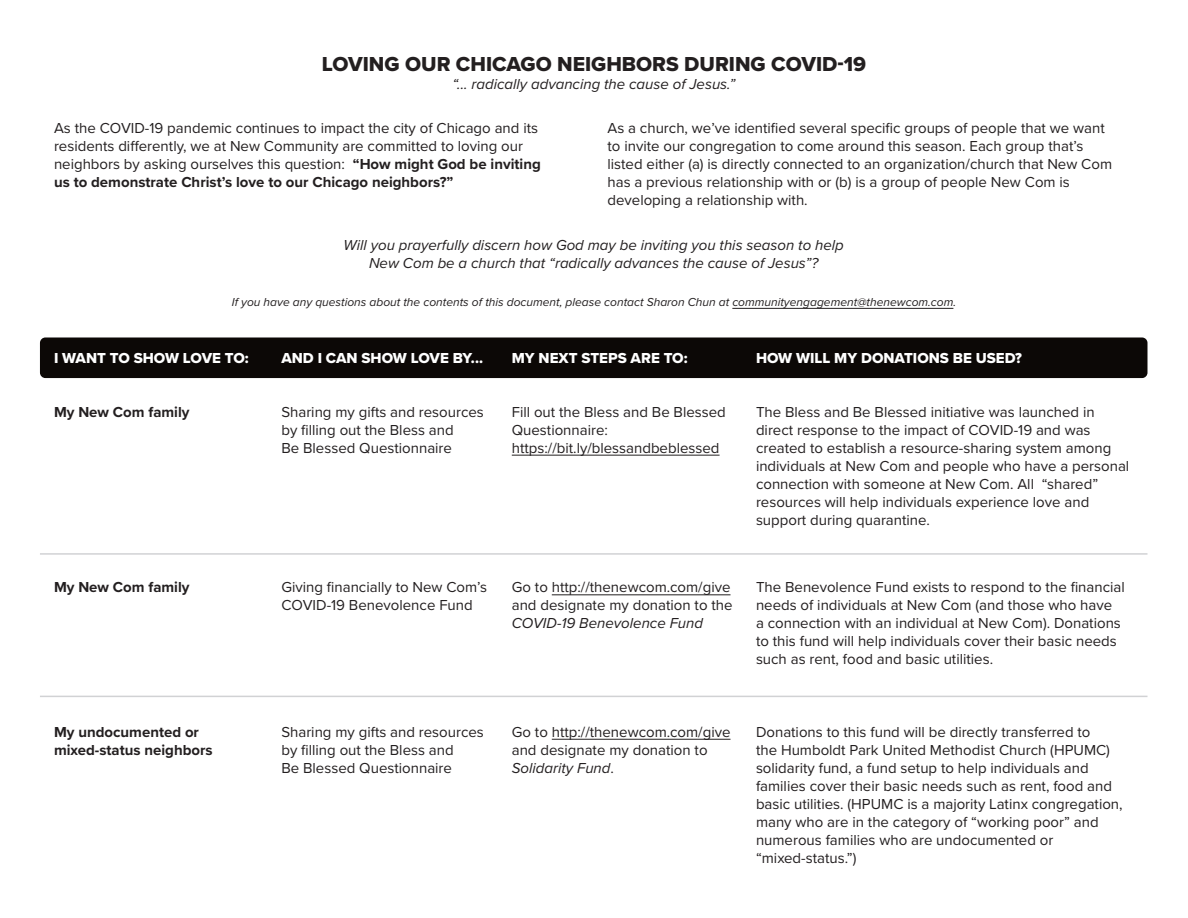
<style>
.page{position:relative;width:1188px;height:918px;background:#fff}
.page>*{position:absolute;margin:0;border:0;box-sizing:border-box;transform-origin:0 0}
.t1{font:21px "Proxima Nova Extrabld";color:#231f20}
.t2{font:15px/18px "Proxima Nova";color:#231f20}
.t3{font:italic 15px/18px "Proxima Nova";color:#231f20;text-align:center}
.t4{font:700 15px/18px "Proxima Nova";color:#231f20}
.t5{font:15px "Proxima Nova Extrabld";color:#fff}
.t6{font:15px "Proxima Nova Extrabld";letter-spacing:-.02em;color:#fff}
.t7{font:italic 12px "Proxima Nova";color:#231f20}
.s1{font-weight:700}
.s2{font-style:italic}
</style>
<div class="page">
<div style="left:40px;top:338px;width:1108px;height:40px;background:#0c0806;border-radius:5px"></div>
<hr style="left:512px;top:455px;width:208px;height:1px;background:#231f20">
<hr style="left:552px;top:594px;width:179px;height:1px;background:#231f20">
<hr style="left:552px;top:739px;width:179px;height:1px;background:#231f20">
<hr style="left:40px;top:553px;width:1107px;height:2px;background:#d1d2d4">
<hr style="left:40px;top:696px;width:1107px;height:1px;background:#d1d2d4">
<hr style="left:732px;top:308px;width:221px;height:1px;background:#231f20">
<h1 class="t1" style="left:322px;top:48px;width:546px">LOVING OUR CHICAGO NEIGHBORS DURING COVID-19</h1>
<p class="t3" style="left:453px;top:74px;width:284px">“... radically advancing the cause of Jesus.”</p>
<p class="t2" style="left:54px;top:119px;width:488px">As the COVID-19 pandemic continues to impact the city of Chicago and its residents differently, we at New Community are committed to loving our neighbors by asking ourselves this question: <span class="s1">“How might God be inviting us to demonstrate Christ’s love to our Chicago neighbors?”</span></p>
<p class="t2" style="left:608px;top:119px;width:506px">As a church, we’ve identified several specific groups of people that we want to invite our congregation to come around this season. Each group that’s listed either (a) is directly connected to an organization/church that New Com has a previous relationship with or (b) is a group of people New Com is developing a relationship with.</p>
<p class="t3" style="left:344px;top:236px;width:502px">Will you prayerfully discern how God may be inviting you this season to help<br>New Com be a church that “radically advances the cause of Jesus”?</p>
<p class="t7" style="left:232px;top:294px;width:726px">If you have any questions about the contents of this document, please contact Sharon Chun at communityengagement@thenewcom.com.</p>
<p class="t6" style="left:54px;top:347px;width:196px">I WANT TO SHOW LOVE TO:</p>
<p class="t5" style="left:281px;top:347px;width:203px">AND I CAN SHOW LOVE BY...</p>
<p class="t5" style="left:512px;top:347px;width:177px">MY NEXT STEPS ARE TO:</p>
<p class="t5" style="left:756px;top:347px;width:268px">HOW WILL MY DONATIONS BE USED?</p>
<p class="t4" style="left:54px;top:402px;width:137px">My New Com family</p>
<p class="t2" style="left:281px;top:402px;width:204px">Sharing my gifts and resources by filling out the Bless and<br>Be Blessed Questionnaire</p>
<p class="t2" style="left:512px;top:402px;width:216px">Fill out the Bless and Be Blessed<br>Questionnaire: https://bit.ly/blessandbeblessed</p>
<p class="t2" style="left:756px;top:402px;width:375px">The Bless and Be Blessed initiative was launched in direct response to the impact of COVID-19 and was created to establish a resource-sharing system among individuals at New Com and people who have a personal connection with someone at New Com. All “shared” resources will help individuals experience love and support during quarantine.</p>
<p class="t4" style="left:54px;top:578px;width:137px">My New Com family</p>
<p class="t2" style="left:281px;top:578px;width:207px">Giving financially to New Com’s<br>COVID-19 Benevolence Fund</p>
<p class="t2" style="left:512px;top:578px;width:222px">Go to http://thenewcom.com/give and designate my donation to the</p>
<p class="t3" style="left:512px;top:614px;width:193px">COVID-19 Benevolence Fund</p>
<p class="t2" style="left:756px;top:578px;width:370px">The Benevolence Fund exists to respond to the financial needs of individuals at New Com (and those who have<br>a connection with an individual at New Com). Donations to this fund will help individuals cover their basic needs such as rent, food and basic utilities.</p>
<p class="t4" style="left:54px;top:723px;width:160px">My undocumented or mixed-status neighbors</p>
<p class="t2" style="left:281px;top:722px;width:204px">Sharing my gifts and resources by filling out the Bless and<br>Be Blessed Questionnaire</p>
<p class="t2" style="left:512px;top:722px;width:220px">Go to http://thenewcom.com/give and designate my donation to<br><span class="s2">Solidarity Fund</span>.</p>
<p class="t2" style="left:756px;top:722px;width:368px">Donations to this fund will be directly transferred to<br>the Humboldt Park United Methodist Church (HPUMC) solidarity fund, a fund setup to help individuals and families cover their basic needs such as rent, food and basic utilities. (HPUMC is a majority Latinx congregation, many who are in the category of “working poor” and numerous families who are undocumented or “mixed-status.”)</p>
</div>
